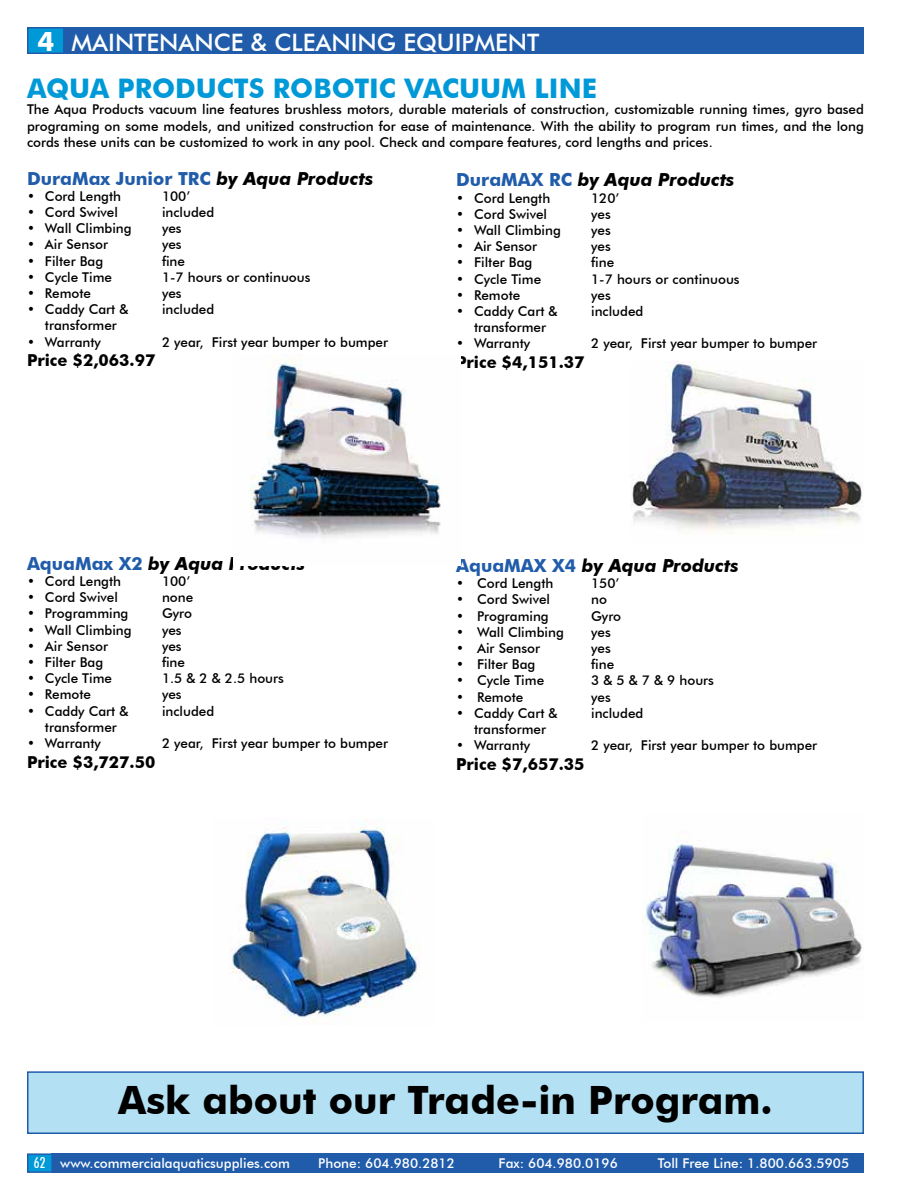
<style>
.page{position:relative;width:918px;height:1188px;background:#fff}
.page>*{position:absolute;margin:0;border:0;box-sizing:border-box;transform-origin:0 0}
.t1{font:700 39px "Futura BT";color:#000}
.t2{font:700 27px "Futura BT";color:#0099d8}
.t3{font:700 27px "Futura BT";color:#fff}
.t4{font:500 24px "Futura BT";color:#fff}
.t5{font:italic 700 18px "Futura BT";color:#000}
.t6{font:700 18px "Futura BT";color:#205caa}
.t7{font:700 16.5px "Futura BT";color:#000}
.t8{font:500 condensed 15px "Futura BT";color:#fff}
.t9{font:500 13.5px/16.2px "Futura BT";color:#000;text-align:justify}
.t10{font:500 13.5px "Futura BT";color:#fff}
.s1{font-style:italic;color:#000}
.s2{font-style:normal;color:#205caa}
</style>
<div class="page">
<div style="left:52px;top:1153px;width:812px;height:20px;background:#205caa"></div>
<div style="left:28px;top:28px;width:36px;height:25px;background:#0099d8"></div>
<div style="left:27px;top:27px;width:38px;height:27px;border:2px solid #205caa"></div>
<div style="left:27px;top:1153px;width:26px;height:20px;background:#0099d8;border:2px solid #205caa"></div>
<div style="left:63px;top:27px;width:801px;height:27px;background:#205caa"></div>
<img style="left:631px;top:361px;width:232px;height:173px">
<img style="left:250px;top:360px;width:191px;height:178px">
<img style="left:230px;top:823px;width:190px;height:199px">
<img style="left:644px;top:844px;width:218px;height:154px">
<div style="left:28px;top:1072px;width:835px;height:61px;background:#b3e0f3"></div>
<div style="left:27px;top:1071px;width:837px;height:63px;border:2px solid #205caa"></div>
<h2 class="t3" style="left:37px;top:25px;width:18px">4</h2>
<h3 class="t4" style="left:72px;top:28px;width:469px">MAINTENANCE &amp; CLEANING EQUIPMENT</h3>
<h2 class="t2" style="left:27px;top:72px;width:571px">AQUA PRODUCTS ROBOTIC VACUUM LINE</h2>
<p class="t9" style="left:27px;top:101px;width:839px">The Aqua Products vacuum line features brushless motors, durable materials of construction, customizable running times, gyro based programing on some models, and unitized construction for ease of maintenance. With the ability to program run times, and the long cords these units can be customized to work in any pool. Check and compare features, cord lengths and prices.</p>
<h3 class="t6" style="left:27px;top:167px;width:348px">DuraMax Junior TRC <span class="s1">by Aqua Products</span></h3>
<p class="t9" style="left:27px;top:188px;width:96px">• Cord Length</p>
<p class="t9" style="left:162px;top:188px;width:30px">100’</p>
<p class="t9" style="left:27px;top:204px;width:93px">• Cord Swivel</p>
<p class="t9" style="left:162px;top:204px;width:54px">included</p>
<p class="t9" style="left:27px;top:220px;width:106px">• Wall Climbing</p>
<p class="t9" style="left:162px;top:220px;width:21px">yes</p>
<p class="t9" style="left:27px;top:236px;width:83px">• Air Sensor</p>
<p class="t9" style="left:162px;top:236px;width:21px">yes</p>
<p class="t9" style="left:27px;top:253px;width:78px">• Filter Bag</p>
<p class="t9" style="left:162px;top:253px;width:25px">fine</p>
<p class="t9" style="left:27px;top:269px;width:87px">• Cycle Time</p>
<p class="t9" style="left:162px;top:269px;width:150px">1-7 hours or continuous</p>
<p class="t9" style="left:27px;top:285px;width:66px">• Remote</p>
<p class="t9" style="left:162px;top:285px;width:21px">yes</p>
<p class="t9" style="left:27px;top:301px;width:103px">• Caddy Cart &amp;</p>
<p class="t9" style="left:162px;top:301px;width:54px">included</p>
<p class="t9" style="left:45px;top:317px;width:73px">transformer</p>
<p class="t9" style="left:27px;top:334px;width:75px">• Warranty</p>
<p class="t9" style="left:162px;top:334px;width:228px">2 year, First year bumper to bumper</p>
<p class="t7" style="left:27px;top:351px;width:130px">Price $2,063.97</p>
<h3 class="t5" style="left:456px;top:169px;width:280px"><span class="s2">DuraMAX RC</span> by Aqua Products</h3>
<p class="t9" style="left:456px;top:190px;width:96px">• Cord Length</p>
<p class="t9" style="left:591px;top:190px;width:30px">120’</p>
<p class="t9" style="left:456px;top:206px;width:93px">• Cord Swivel</p>
<p class="t9" style="left:591px;top:206px;width:21px">yes</p>
<p class="t9" style="left:456px;top:222px;width:106px">• Wall Climbing</p>
<p class="t9" style="left:591px;top:222px;width:21px">yes</p>
<p class="t9" style="left:456px;top:238px;width:83px">• Air Sensor</p>
<p class="t9" style="left:591px;top:238px;width:21px">yes</p>
<p class="t9" style="left:456px;top:254px;width:78px">• Filter Bag</p>
<p class="t9" style="left:591px;top:254px;width:25px">fine</p>
<p class="t9" style="left:456px;top:271px;width:87px">• Cycle Time</p>
<p class="t9" style="left:591px;top:271px;width:150px">1-7 hours or continuous</p>
<p class="t9" style="left:456px;top:287px;width:66px">• Remote</p>
<p class="t9" style="left:591px;top:287px;width:21px">yes</p>
<p class="t9" style="left:456px;top:303px;width:103px">• Caddy Cart &amp;</p>
<p class="t9" style="left:591px;top:303px;width:54px">included</p>
<p class="t9" style="left:474px;top:319px;width:73px">transformer</p>
<p class="t9" style="left:456px;top:335px;width:75px">• Warranty</p>
<p class="t9" style="left:591px;top:335px;width:228px">2 year, First year bumper to bumper</p>
<p class="t7" style="left:456px;top:352px;width:130px">Price $4,151.37</p>
<h3 class="t5" style="left:27px;top:553px;width:280px"><span class="s2">AquaMax X2</span> by Aqua Products</h3>
<p class="t9" style="left:27px;top:573px;width:96px">• Cord Length</p>
<p class="t9" style="left:162px;top:573px;width:30px">100’</p>
<p class="t9" style="left:27px;top:589px;width:93px">• Cord Swivel</p>
<p class="t9" style="left:162px;top:589px;width:33px">none</p>
<p class="t9" style="left:27px;top:605px;width:103px">• Programming</p>
<p class="t9" style="left:162px;top:605px;width:32px">Gyro</p>
<p class="t9" style="left:27px;top:622px;width:106px">• Wall Climbing</p>
<p class="t9" style="left:162px;top:622px;width:21px">yes</p>
<p class="t9" style="left:27px;top:638px;width:83px">• Air Sensor</p>
<p class="t9" style="left:162px;top:638px;width:21px">yes</p>
<p class="t9" style="left:27px;top:654px;width:78px">• Filter Bag</p>
<p class="t9" style="left:162px;top:654px;width:25px">fine</p>
<p class="t9" style="left:27px;top:670px;width:87px">• Cycle Time</p>
<p class="t9" style="left:162px;top:670px;width:123px">1.5 &amp; 2 &amp; 2.5 hours</p>
<p class="t9" style="left:27px;top:686px;width:66px">• Remote</p>
<p class="t9" style="left:162px;top:686px;width:21px">yes</p>
<p class="t9" style="left:27px;top:703px;width:103px">• Caddy Cart &amp;</p>
<p class="t9" style="left:162px;top:703px;width:54px">included</p>
<p class="t9" style="left:45px;top:719px;width:73px">transformer</p>
<p class="t9" style="left:27px;top:735px;width:75px">• Warranty</p>
<p class="t9" style="left:162px;top:735px;width:228px">2 year, First year bumper to bumper</p>
<p class="t7" style="left:27px;top:752px;width:130px">Price $3,727.50</p>
<h3 class="t5" style="left:456px;top:555px;width:284px"><span class="s2">AquaMAX X4</span> by Aqua Products</h3>
<p class="t9" style="left:456px;top:575px;width:99px">• Cord Length</p>
<p class="t9" style="left:591px;top:575px;width:30px">150’</p>
<p class="t9" style="left:456px;top:591px;width:96px">• Cord Swivel</p>
<p class="t9" style="left:591px;top:591px;width:17px">no</p>
<p class="t9" style="left:456px;top:608px;width:94px">• Programing</p>
<p class="t9" style="left:591px;top:608px;width:32px">Gyro</p>
<p class="t9" style="left:456px;top:624px;width:109px">• Wall Climbing</p>
<p class="t9" style="left:591px;top:624px;width:21px">yes</p>
<p class="t9" style="left:456px;top:640px;width:86px">• Air Sensor</p>
<p class="t9" style="left:591px;top:640px;width:21px">yes</p>
<p class="t9" style="left:456px;top:656px;width:81px">• Filter Bag</p>
<p class="t9" style="left:591px;top:656px;width:25px">fine</p>
<p class="t9" style="left:456px;top:672px;width:90px">• Cycle Time</p>
<p class="t9" style="left:591px;top:672px;width:124px">3 &amp; 5 &amp; 7 &amp; 9 hours</p>
<p class="t9" style="left:456px;top:689px;width:69px">• Remote</p>
<p class="t9" style="left:591px;top:689px;width:21px">yes</p>
<p class="t9" style="left:456px;top:705px;width:103px">• Caddy Cart &amp;</p>
<p class="t9" style="left:591px;top:705px;width:54px">included</p>
<p class="t9" style="left:474px;top:721px;width:73px">transformer</p>
<p class="t9" style="left:456px;top:737px;width:75px">• Warranty</p>
<p class="t9" style="left:591px;top:737px;width:228px">2 year, First year bumper to bumper</p>
<p class="t7" style="left:456px;top:754px;width:130px">Price $7,657.35</p>
<p class="t8" style="left:34px;top:1154px;width:13px">62</p>
<h1 class="t1" style="left:118px;top:1077px;width:656px">Ask about our Trade-in Program.</h1>
<p class="t10" style="left:60px;top:1155px;width:231px">www.commercialaquaticsupplies.com</p>
<p class="t10" style="left:318px;top:1155px;width:138px">Phone: 604.980.2812</p>
<p class="t10" style="left:499px;top:1155px;width:121px">Fax: 604.980.0196</p>
<p class="t10" style="left:658px;top:1155px;width:193px">Toll Free Line: 1.800.663.5905</p>
</div>
